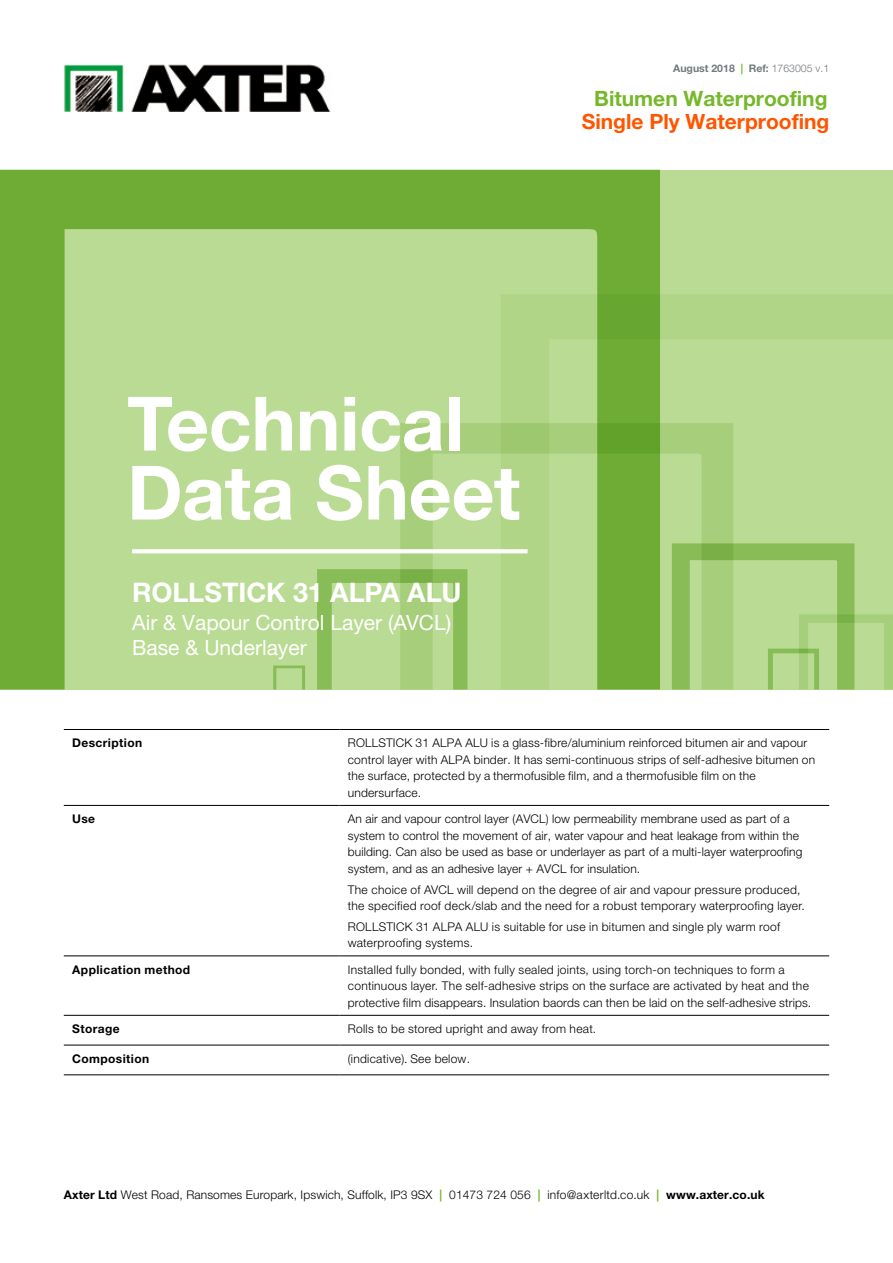
<style>
.page{position:relative;width:893px;height:1263px;background:#fff}
.page>*{position:absolute;margin:0;border:0;box-sizing:border-box;transform-origin:0 0}
.t1{font:700 75px/69px "Helvetica Neue LT";letter-spacing:-.005em;color:#fff}
.t2{font:700 27px "Helvetica Neue LT";letter-spacing:-.005em;color:#fff}
.t3{font:21px/25.2px "Helvetica Neue LT";color:#fff}
.t4{font:700 21px "Helvetica Neue LT Pro";color:#f50}
.t5{font:700 21px "Helvetica Neue";color:#76b82a}
.t6{font:300 12px/16.5px "Helvetica Neue LT";letter-spacing:.015em;color:#000}
.t7{font:700 12px "Helvetica Neue LT";letter-spacing:.03em;color:#000}
.t8{font:700 10.5px "Helvetica Neue LT";color:#73797c}
.s1{color:#76b82a}
.s2{font-weight:300}
.s3{font-family:"Helvetica Neue LT Pro"}
.s4{font-family:"Minion Pro";font-weight:400}
.s5{font-weight:700}
.s6{font-weight:700;color:#76b82a}
</style>
<div class="page">
<div style="left:0;top:170px;width:893px;height:519px;background:#badb94"></div>
<svg style="left:0;top:170px;width:660px;height:519px"></svg>
<svg style="left:501px;top:294px;width:392px;height:395px"></svg>
<svg style="left:273px;top:665px;width:32px;height:24px"></svg>
<svg style="left:132px;top:549px;width:396px;height:4px;background:#fbfcf8"></svg>
<hr style="left:64px;top:805px;width:275px;height:1px;background:#000">
<hr style="left:339px;top:805px;width:490px;height:1px;background:#000">
<hr style="left:64px;top:956px;width:275px;height:1px;background:#000">
<hr style="left:339px;top:956px;width:490px;height:1px;background:#000">
<hr style="left:64px;top:1015px;width:275px;height:1px;background:#000">
<hr style="left:339px;top:1015px;width:490px;height:1px;background:#000">
<hr style="left:64px;top:1045px;width:275px;height:1px;background:#000">
<hr style="left:339px;top:1045px;width:490px;height:1px;background:#000">
<hr style="left:64px;top:1074px;width:275px;height:1px;background:#000">
<hr style="left:339px;top:1074px;width:490px;height:1px;background:#000">
<hr style="left:64px;top:729px;width:275px;height:1px;background:#000">
<hr style="left:339px;top:729px;width:490px;height:1px;background:#000">
<img style="left:64px;top:64px;width:267px;height:47px">
<p class="t8" style="left:673px;top:62px;width:158px">August 2018 <span class="s1">|</span> Ref: <span class="s2">1763005 v.1</span></p>
<h3 class="t5" style="left:594px;top:82px;width:235px">Bitumen Waterpro<span class="s3">ofin</span>g</h3>
<h3 class="t4" style="left:582px;top:109px;width:249px">Single Ply Waterproofing</h3>
<h1 class="t1" style="left:127px;top:388px;width:395px">Technical<br>Data Sheet</h1>
<h2 class="t2" style="left:132px;top:576px;width:331px">ROLLSTICK 31 ALPA ALU</h2>
<h3 class="t3" style="left:132px;top:610px;width:320px">Air &amp; Vapour Control Layer (AVCL)<br>Base &amp; Underlayer</h3>
<p class="t7" style="left:72px;top:736px;width:71px">Description</p>
<p class="t6" style="left:348px;top:733px;width:469px;line-height:17.4px">ROLLSTICK 31 ALPA ALU is a glass-fibre/aluminium reinforced bitum<span class="s3">en</span> air and vapour control layer with ALPA binder. It has semi-continuous strips of self-adhesive bitumen on</p>
<p class="t6" style="left:348px;top:766px;width:409px;line-height:17.4px">the surface, protected by a <span class="s3">t</span>hermofusible film, and a thermofusible film on the undersurface.</p>
<p class="t7" style="left:72px;top:812px;width:24px">Use</p>
<p class="t6" style="left:348px;top:810px;width:456px">An air and vapour control layer (AVCL) low permeability membrane used as part of a system to control the movement of air, water vapour and heat leakage from within the building. Can also be used as base or underlayer as part of a multi-layer waterproofing system, and as an adhesive layer + AVCL for insulation.</p>
<p class="t6" style="left:348px;top:881px;width:459px">The choice of AVCL will depend on the degree of air and vapour pressure produced, the specified roof deck/slab and the need for a robust temporary waterproofing layer.</p>
<p class="t6" style="left:348px;top:918px;width:434px">ROLLSTICK 31 ALPA ALU is suitable for use in bitumen and single ply warm roof waterproofing systems.</p>
<p class="t7" style="left:72px;top:962px;width:120px">Application method</p>
<p class="t6" style="left:348px;top:961px;width:465px">Installed fully bonded, with fully sealed joints, using torch-on techniques to form a continuous layer. The self-adhesive strips on the surface are activated by heat and the protective film disappears. Insulation baords can then be laid on the self-adhesive strips.</p>
<p class="t7" style="left:72px;top:1021px;width:49px">Storage</p>
<p class="t6" style="left:348px;top:1020px;width:250px">Rolls to be stored upright and away from heat.</p>
<p class="t7" style="left:72px;top:1051px;width:78px">Composition</p>
<p class="t6" style="left:348px;top:1050px;width:124px">(indicative)<span class="s4">.</span> <span class="s3">See below.</span></p>
<p class="t6" style="left:64px;top:1186px;width:702px"><span class="s5">Axter Ltd</span> West Road, Ransomes Europark, Ipswich, Suffolk, IP3 9SX <span class="s6">|</span> 01473 724 056 <span class="s6">|</span> info@axterltd.co.uk <span class="s6">|</span> <span class="s5">www.axter.co.uk</span></p>
</div>
